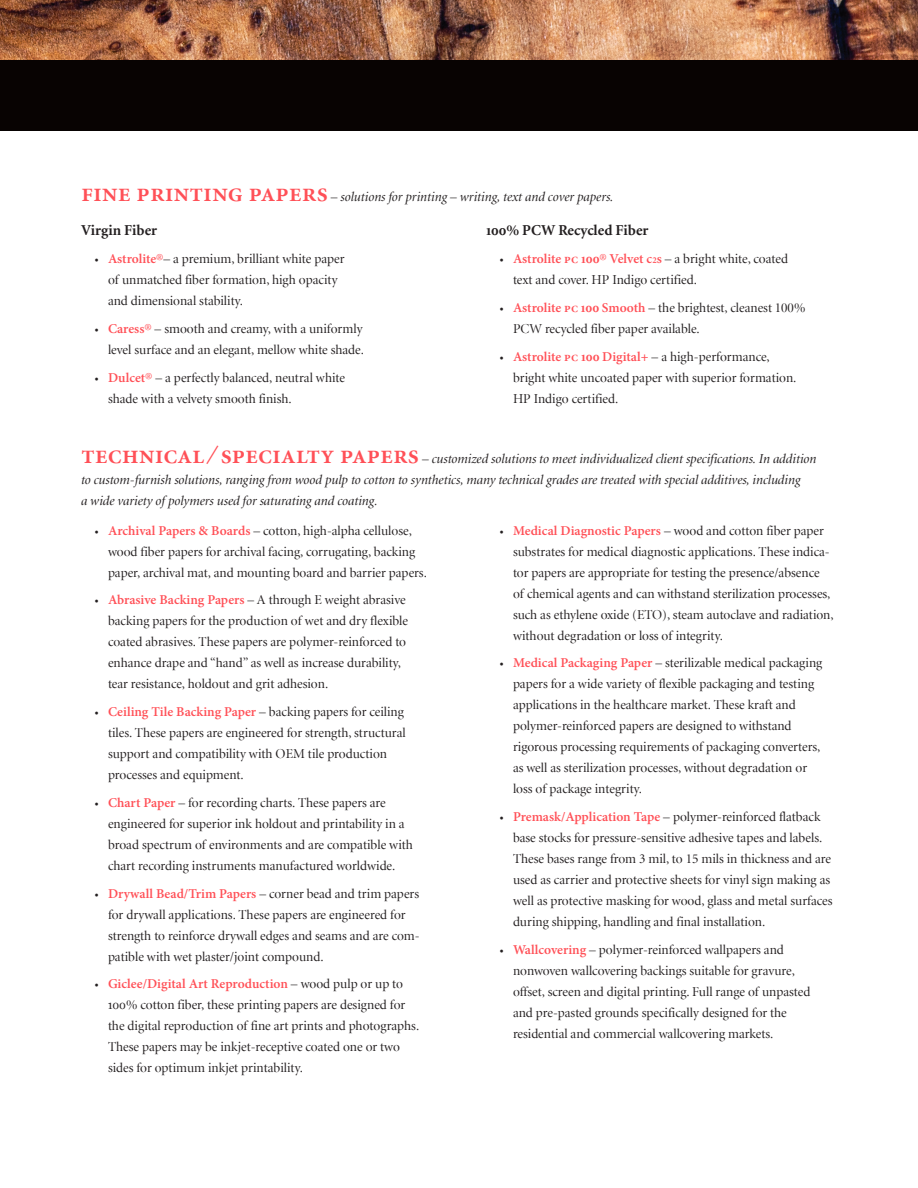
<style>
.page{position:relative;width:918px;height:1188px;background:#fff}
.page>*{position:absolute;margin:0;border:0;box-sizing:border-box;transform-origin:0 0}
.Bold_Bullets{font:700 15px "Minion";color:#231f20}
.t1{font:13.5px/21px "Minion Display";color:#231f20}
.Italic_Body{font:italic 13.5px/21px "Minion Display";color:#231f20}
.s1{font-family:"Minion Exp";font-weight:600;font-style:normal;font-size:27px;color:#ff5057}
.s2{font-style:normal}
.s3{font-family:"Minion Pro Disp"}
.s4{font-family:"Minion Pro";font-weight:600;color:#ff5057}
.s5{font-family:"Minion";color:#ff5057}
.s6{font-family:"Minion Exp"}
.s7{font-family:"Minion Exp";font-weight:600;color:#ff5057}
.s8{font-family:"Minion Exp";font-weight:700;color:#ff5057}
.s9{font-family:"Minion Pro";font-weight:600;font-size:9px;color:#ff5057}
</style>
<div class="page">
<img style="left:0;top:0;width:918px;height:60px">
<div style="left:0;top:60px;width:918px;height:71px;background:#080302"></div>
<p class="Italic_Body" style="left:81px;top:187px;width:534px"><span class="s1">fine printing papers</span> <span class="s2">–</span> solutions for printing <span class="s2">–</span> writing, text and cover papers.</p>
<p class="Bold_Bullets" style="left:81px;top:223px;width:78px">Virgin Fiber</p>
<p class="t1" style="left:108px;top:249px;width:238px;text-indent:-14px"><span class="s3">•</span> <span class="s4">Astrolite</span><span class="s5">®</span>– a premium, brilliant white paper of unmatched fiber formation, high opacity and dimensional stability.</p>
<p class="t1" style="left:94px;top:319px;width:271px;text-align:right"><span class="s3">•</span> <span class="s4">Caress</span><span class="s5">®</span> – smooth and creamy, with a uniformly level surface and an elegant, mellow white shade.</p>
<p class="t1" style="left:108px;top:367px;width:238px;text-indent:-14px"><span class="s3">•</span> <span class="s4">Dulcet</span><span class="s5">®</span> – a perfectly balanced, neutral white shade with a velvety smooth finish.</p>
<p class="Bold_Bullets" style="left:486px;top:223px;width:164px"><span class="s6">100</span>% PCW Recycled Fiber</p>
<p class="t1" style="left:513px;top:249px;width:277px;text-indent:-14px"><span class="s3">•</span> <span class="s4">Astrolite</span> <span class="s7">pc</span> <span class="s8">100</span><span class="s5">®</span> <span class="s4">Velvet c</span><span class="s9">2</span><span class="s4">s</span> – a bright white, coated text and cover. HP Indigo certified.</p>
<p class="t1" style="left:513px;top:298px;width:294px;text-indent:-14px"><span class="s3">•</span> <span class="s4">Astrolite</span> <span class="s7">pc</span> <span class="s8">100</span> <span class="s4">Smooth</span> – the brightest, cleanest 100%<br>PCW recycled fiber paper available.</p>
<p class="t1" style="left:513px;top:346px;width:285px;text-indent:-14px"><span class="s3">•</span> <span class="s4">Astrolite</span> <span class="s7">pc</span> <span class="s8">100</span> <span class="s4">Digital+</span> – a high-performance, bright white uncoated paper with superior formation.<br>HP Indigo certified.</p>
<p class="Italic_Body" style="left:81px;top:448px;width:737px"><span class="s1">technical / specialty papers</span> <span class="s2">–</span> customized solutions to meet individualized client specifications. In addition to custom-furnish solutions, ranging from wood pulp to cotton to synthetics, many technical grades are treated with special additives, including<br>a wide variety of polymers used for saturating and coating.</p>
<p class="t1" style="left:108px;top:520px;width:320px;text-indent:-14px"><span class="s3">•</span> <span class="s4">Archival Papers &amp; Boards</span> – cotton, high-alpha cellulose, wood fiber papers for archival facing, corrugating, backing paper, archival mat, and mounting board and barrier papers.</p>
<p class="t1" style="left:108px;top:590px;width:302px;text-indent:-14px"><span class="s3">•</span> <span class="s4">Abrasive Backing Papers</span> – A through E weight abrasive backing papers for the production of wet and dry flexible coated abrasives. These papers are polymer-reinforced to enhance drape and “hand” as well as increase durability, tear resistance, holdout and grit adhesion.</p>
<p class="t1" style="left:108px;top:702px;width:299px;text-indent:-14px"><span class="s3">•</span> <span class="s4">Ceiling Tile Backing Paper</span> – backing papers for ceiling tiles. These papers are engineered for strength, structural support and compatibility with OEM tile production processes and equipment.</p>
<p class="t1" style="left:108px;top:793px;width:306px;text-indent:-14px"><span class="s3">•</span> <span class="s4">Chart Paper</span> – for recording charts. These papers are engineered for superior ink holdout and printability in a broad spectrum of environments and are compatible with chart recording instruments manufactured worldwide.</p>
<p class="t1" style="left:108px;top:883px;width:313px;text-indent:-14px"><span class="s3">•</span> <span class="s4">Drywall Bead/Trim Papers</span> – corner bead and trim papers for drywall applications. These papers are engineered for strength to reinforce drywall edges and seams and are com&shy;patible with wet plaster/joint compound.</p>
<p class="t1" style="left:108px;top:974px;width:313px;text-indent:-14px"><span class="s3">•</span> <span class="s4">Giclee/Digital Art Reproduction</span> – wood pulp or up to <span class="s6">100</span>% cotton fiber, these printing papers are designed for the digital reproduction of fine art prints and photographs.<br>These papers may be inkjet-receptive coated one or two sides for optimum inkjet printability.</p>
<p class="t1" style="left:513px;top:520px;width:322px;text-indent:-14px"><span class="s3">•</span> <span class="s4">Medical Diagnostic Papers</span> – wood and cotton fiber paper substrates for medical diagnostic applications. These indica&shy;tor papers are appropriate for testing the presence/absence<br>of chemical agents and can withstand sterilization processes, such as ethylene oxide (ETO), steam autoclave and radiation, without degradation or loss of integrity.</p>
<p class="t1" style="left:513px;top:653px;width:311px;text-indent:-14px"><span class="s3">•</span> <span class="s4">Medical Packaging Paper</span> – sterilizable medical packaging papers for a wide variety of flexible packaging and testing applications in the healthcare market. These kraft and polymer-reinforced papers are designed to withstand rigorous processing requirements of packaging converters, as well as sterilization processes, without degradation or loss of package integrity.</p>
<p class="t1" style="left:513px;top:807px;width:321px;text-indent:-14px"><span class="s3">•</span> <span class="s4">Premask/Application Tape</span> – polymer-reinforced flatback base stocks for pressure-sensitive adhesive tapes and labels.<br>These bases range from 3 mil, to 15 mils in thickness and are used as carrier and protective sheets for vinyl sign making as well as protective masking for wood, glass and metal surfaces during shipping, handling and final installation.</p>
<p class="t1" style="left:513px;top:940px;width:299px;text-indent:-14px"><span class="s3">•</span> <span class="s4">Wallcovering</span> – polymer-reinforced wallpapers and nonwoven wallcovering backings suitable for gravure, offset, screen and digital printing. Full range of unpasted and pre-pasted grounds specifically designed for the residential and commercial wallcovering markets.</p>
</div>
